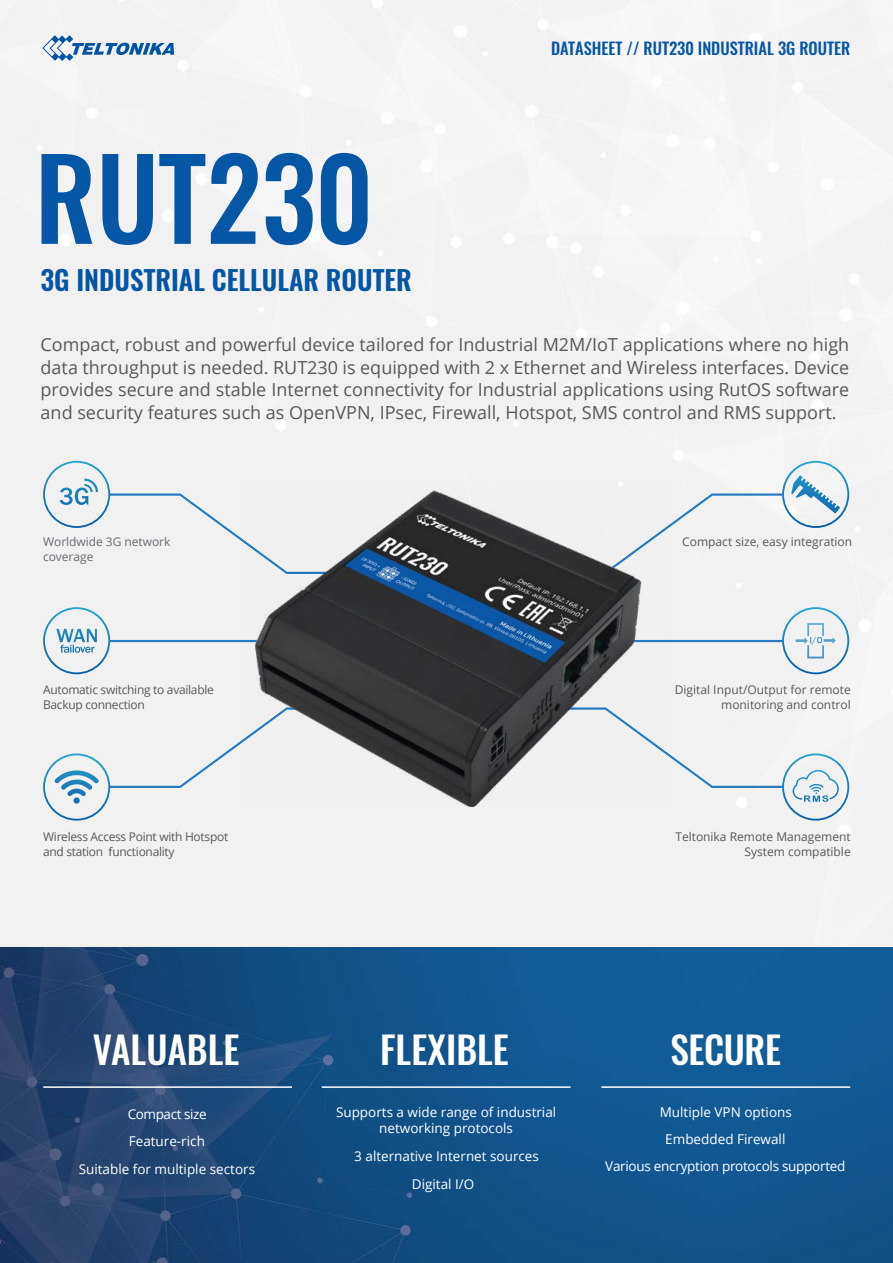
<style>
.page{position:relative;width:893px;height:1263px;background:#fff}
.page>*{position:absolute;margin:0;border:0;box-sizing:border-box;transform-origin:0 0}
.t1{font:500 111px "Oswald";color:#0556a5}
.t2{font:500 37.5px "Oswald";color:#fff}
.t3{font:600 27px "Oswald";color:#0556a5}
.t4{font:18px/22.5px "Open Sans";color:#58595b;text-align:justify}
.t5{font:500 16.5px "Oswald";color:#0556a5}
.t6{font:13.5px/16.5px "Open Sans";color:#fff;text-align:center}
.t7{font:13.5px "Open Sans";letter-spacing:-.02em;color:#fff}
.t8{font:13.5px "Open Sans";letter-spacing:-.03em;color:#fff}
.t9{font:12px/15px "Open Sans";color:#58595b;text-align:right}
.t10{font:12px/15px "Open Sans";letter-spacing:-.025em;color:#58595b}
.t11{font:12px/14.4px "Open Sans";letter-spacing:-.005em;color:#6a6a75}
</style>
<div class="page">
<div style="left:0;top:0;width:893px;height:948px;background:#f1f1f1"></div>
<img style="left:0;top:948px;width:893px;height:315px">
<hr style="left:43px;top:1086px;width:249px;height:2px;background:#fff">
<hr style="left:322px;top:1086px;width:248px;height:2px;background:#fff">
<hr style="left:601px;top:1086px;width:249px;height:2px;background:#fff">
<div style="left:220px;top:440px;width:428px;height:427px;background:#f1f1f1;border-radius:214px"></div>
<hr style="left:109px;top:640px;width:176px;height:2px;background:#287bc0">
<hr style="left:607px;top:640px;width:176px;height:2px;background:#287bc0">
<div style="left:43px;top:461px;width:287px;height:114px;background:#f1f1f1"></div>
<div style="left:562px;top:461px;width:287px;height:114px;background:#f1f1f1"></div>
<svg style="left:782px;top:607px;width:67px;height:67px"></svg>
<div style="left:568px;top:706px;width:281px;height:115px;background:#f1f1f1"></div>
<div style="left:43px;top:706px;width:257px;height:115px;background:#f1f1f1"></div>
<svg style="left:43px;top:607px;width:67px;height:67px"></svg>
<svg style="left:42px;top:35px;width:132px;height:26px"></svg>
<img style="left:245px;top:483px;width:425px;height:324px">
<h1 class="t1" style="left:35px;top:121px;width:339px">RUT230</h1>
<h3 class="t3" style="left:40px;top:261px;width:373px">3G INDUSTRIAL CELLULAR ROUTER</h3>
<p class="t5" style="left:551px;top:37px;width:301px">DATASHEET // RUT230 INDUSTRIAL 3G ROUTER</p>
<p class="t4" style="left:41px;top:333px;width:810px">Compact, robust and powerful device tailored for Industrial M2M/IoT applications where no high data throughput is needed. RUT230 is equipped with 2 x Ethernet and Wireless interfaces. Device provides secure and stable Internet connectivity for Industrial applications using RutOS software and security features such as OpenVPN, IPsec, Firewall, Hotspot, SMS control and RMS support.</p>
<p class="t11" style="left:43px;top:534px;width:129px">Worldwide 3G network coverage</p>
<p class="t9" style="left:682px;top:534px;width:171px">Compact size, easy integration</p>
<p class="t10" style="left:43px;top:682px;width:172px">Automatic switching to available<br>Backup connection</p>
<p class="t9" style="left:675px;top:682px;width:177px">Digital Input/Output for remote monitoring and control</p>
<p class="t10" style="left:43px;top:828px;width:187px">Wireless Access Point with Hotspot and station functionality</p>
<p class="t9" style="left:675px;top:828px;width:177px">Teltonika Remote Management<br>System compatible</p>
<h2 class="t2" style="left:93px;top:1023px;width:148px">VALUABLE</h2>
<h2 class="t2" style="left:380px;top:1023px;width:130px">FLEXIBLE</h2>
<h2 class="t2" style="left:670px;top:1023px;width:112px">SECURE</h2>
<p class="t8" style="left:128px;top:1105px;width:81px">Compact size</p>
<p class="t6" style="left:129px;top:1132px;width:78px">Feature-rich</p>
<p class="t6" style="left:336px;top:1103px;width:222px">Supports a wide range of industrial networking protocols</p>
<p class="t6" style="left:660px;top:1103px;width:134px">Multiple VPN options</p>
<p class="t6" style="left:665px;top:1130px;width:122px">Embedded Firewall</p>
<p class="t6" style="left:79px;top:1160px;width:178px">Suitable for multiple sectors</p>
<p class="t6" style="left:354px;top:1147px;width:186px">3 alternative Internet sources</p>
<p class="t6" style="left:412px;top:1175px;width:64px">Digital I/O</p>
<p class="t7" style="left:605px;top:1157px;width:242px">Various encryption protocols supported</p>
</div>
